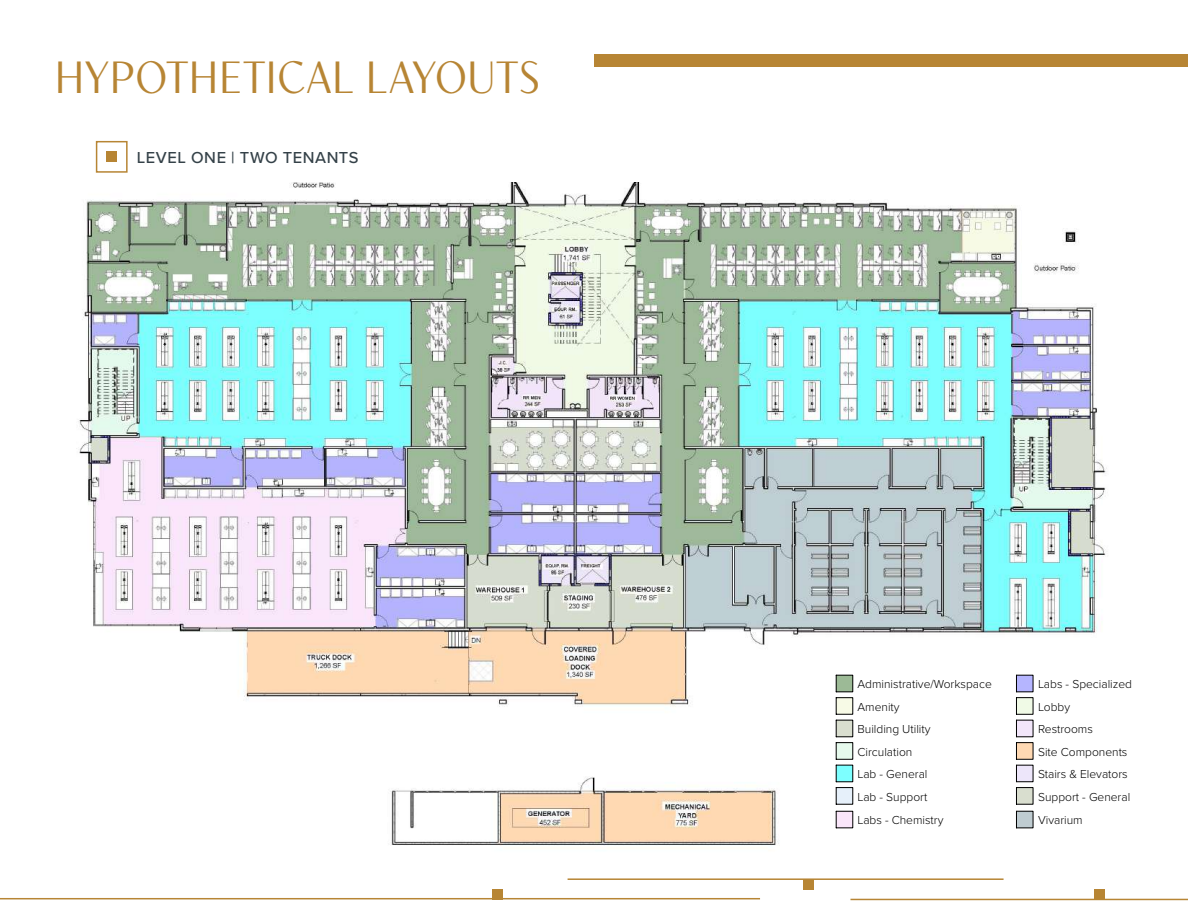
<style>
.page{position:relative;width:1188px;height:918px;background:#fff}
.page>*{position:absolute;margin:0;border:0;box-sizing:border-box;transform-origin:0 0}
.t1{font:300 45px "Contralto Small";letter-spacing:.02em;color:#b78534}
.t2{font:500 16.5px "Proxima Nova";letter-spacing:.035em;color:#344148}
.t3{font:300 12px/22.5px "Proxima Nova";color:#000}
</style>
<div class="page">
<hr style="left:0;top:898px;width:760px;height:1px;background:#b78534">
<hr style="left:568px;top:878px;width:436px;height:2px;background:#b78534">
<hr style="left:850px;top:899px;width:338px;height:1px;background:#b78534">
<div style="left:1094px;top:889px;width:10px;height:10px;background:#b78534"></div>
<div style="left:492px;top:889px;width:10px;height:10px;background:#b78534"></div>
<div style="left:803px;top:879px;width:11px;height:10px;background:#b78534"></div>
<div style="left:594px;top:54px;width:594px;height:13px;background:#b78534"></div>
<div style="left:96px;top:141px;width:32px;height:32px;border:2px solid #b78534"></div>
<div style="left:107px;top:152px;width:10px;height:10px;background:#b78534"></div>
<img style="left:76px;top:183px;width:1031px;height:663px">
<svg style="left:1016px;top:811px;width:17px;height:17px"></svg>
<svg style="left:1016px;top:675px;width:17px;height:130px"></svg>
<svg style="left:836px;top:811px;width:17px;height:17px"></svg>
<svg style="left:836px;top:675px;width:17px;height:130px"></svg>
<h1 class="t1" style="left:55px;top:43px;width:486px">HYPOTHETICAL LAYOUTS</h1>
<h2 class="t2" style="left:137px;top:146px;width:223px">LEVEL ONE | TWO TENANTS</h2>
<p class="t3" style="left:857px;top:672px;width:136px">Administrative/Workspace<br>Amenity<br>Building Utility<br>Circulation<br>Lab - General<br>Lab - Support</p>
<p class="t3" style="left:857px;top:808px;width:88px">Labs - Chemistry</p>
<p class="t3" style="left:1038px;top:672px;width:96px">Labs - Specialized<br>Lobby<br>Restrooms<br>Site Components<br>Stairs &amp; Elevators<br>Support - General</p>
<p class="t3" style="left:1038px;top:808px;width:46px">Vivarium</p>
</div>
